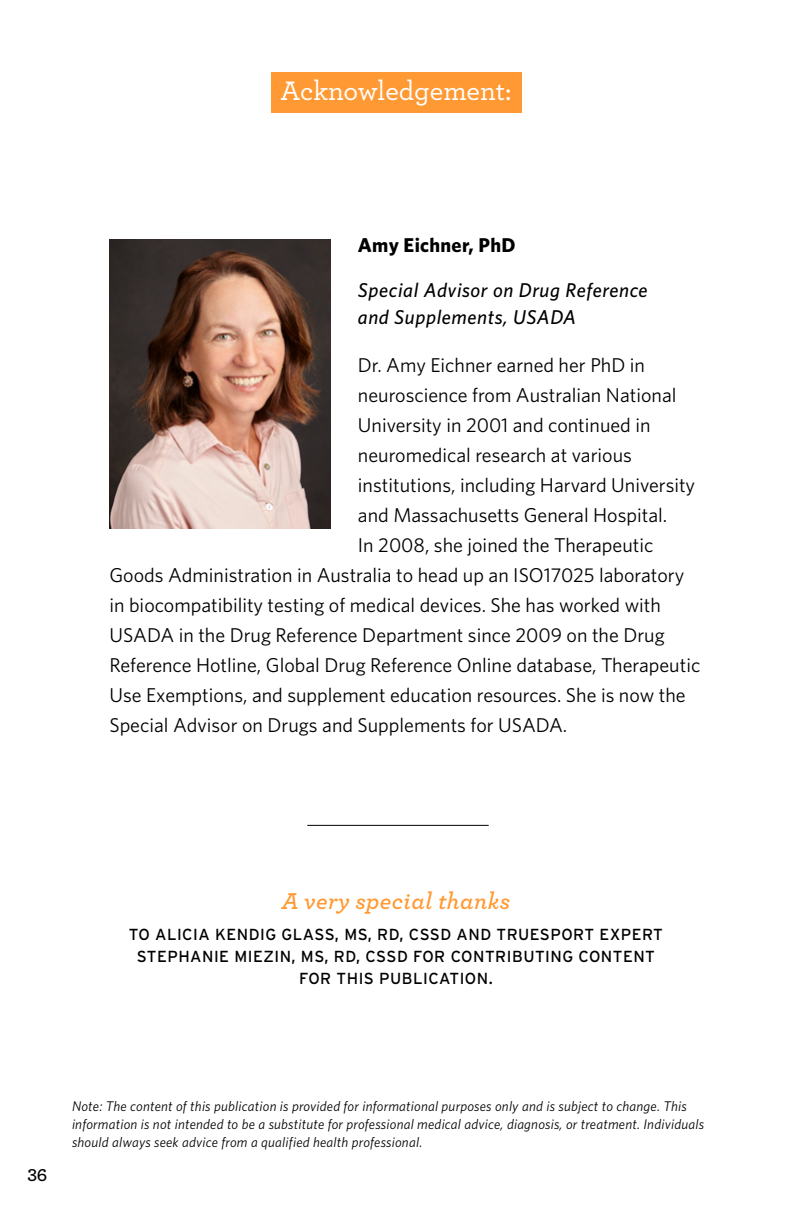
<style>
.page{position:relative;width:792px;height:1224px;background:#fff}
.page>*{position:absolute;margin:0;border:0;box-sizing:border-box;transform-origin:0 0}
.t1{font:500 28px "Archer";color:#fff}
.t2{font:italic 600 24px "Archer";letter-spacing:.015em;color:#f93}
.t3{font:20px "Whitney";color:#000}
.t4{font:italic 500 20px/27px "Whitney";letter-spacing:.03em;color:#000}
.t5{font:700 20px "Whitney";letter-spacing:.015em;color:#000}
.t6{font:600 18px "Archer";color:#000}
.t7{font:16px/22px "Interstate";letter-spacing:.03em;color:#000;text-align:center}
.t8{font:italic 14px/18px "Whitney";letter-spacing:.015em;color:#000}
</style>
<div class="page">
<div style="left:271px;top:72px;width:250px;height:40px;background:#f93"></div>
<img style="left:109px;top:239px;width:222px;height:289px">
<hr style="left:307px;top:825px;width:182px;height:1px;background:#000">
<h1 class="t1" style="left:281px;top:71px;width:232px">Acknowledgement:</h1>
<p class="t5" style="left:358px;top:232px;width:159px">Amy Eichner, PhD</p>
<p class="t4" style="left:358px;top:276px;width:291px">Special Advisor on Drug Reference and Supplements, USADA</p>
<p class="t3" style="left:358px;top:352px;width:289px">Dr. Amy Eichner earned her PhD in</p>
<p class="t3" style="left:358px;top:382px;width:320px">neuroscience from Australian National</p>
<p class="t3" style="left:358px;top:412px;width:294px">University in 2001 and continued in</p>
<p class="t3" style="left:358px;top:442px;width:276px">neuromedical research at various</p>
<p class="t3" style="left:358px;top:472px;width:339px">institutions, including Harvard University</p>
<p class="t3" style="left:358px;top:502px;width:311px">and Massachusetts General Hospital.</p>
<p class="t3" style="left:358px;top:532px;width:297px">In 2008, she joined the Therapeutic</p>
<p class="t3" style="left:109px;top:562px;width:576px">Goods Administration in Australia to head up an ISO17025 laboratory</p>
<p class="t3" style="left:109px;top:592px;width:553px">in biocompatibility testing of medical devices. She has worked with</p>
<p class="t3" style="left:109px;top:622px;width:557px">USADA in the Drug Reference Department since 2009 on the Drug</p>
<p class="t3" style="left:109px;top:652px;width:592px">Reference Hotline, Global Drug Reference Online database, Therapeutic</p>
<p class="t3" style="left:109px;top:682px;width:578px">Use Exemptions, and supplement education resources. She is now the</p>
<p class="t3" style="left:109px;top:712px;width:459px">Special Advisor on Drugs and Supplements for USADA.</p>
<p class="t2" style="left:282px;top:883px;width:230px">A very special thanks</p>
<p class="t7" style="left:129px;top:923px;width:536px">TO ALICIA KENDIG GLASS, MS, RD, CSSD AND TRUESPORT EXPERT<br>STEPHANIE MIEZIN, MS, RD, CSSD FOR CONTRIBUTING CONTENT<br>FOR THIS PUBLICATION.</p>
<p class="t6" style="left:27px;top:1161px;width:21px">36</p>
<p class="t8" style="left:72px;top:1097px;width:634px">Note: The content of this publication is provided for informational purposes only and is subject to change. This information is not intended to be a substitute for professional medical advice, diagnosis, or treatment. Individuals should always seek advice from a qualified health professional.</p>
</div>
